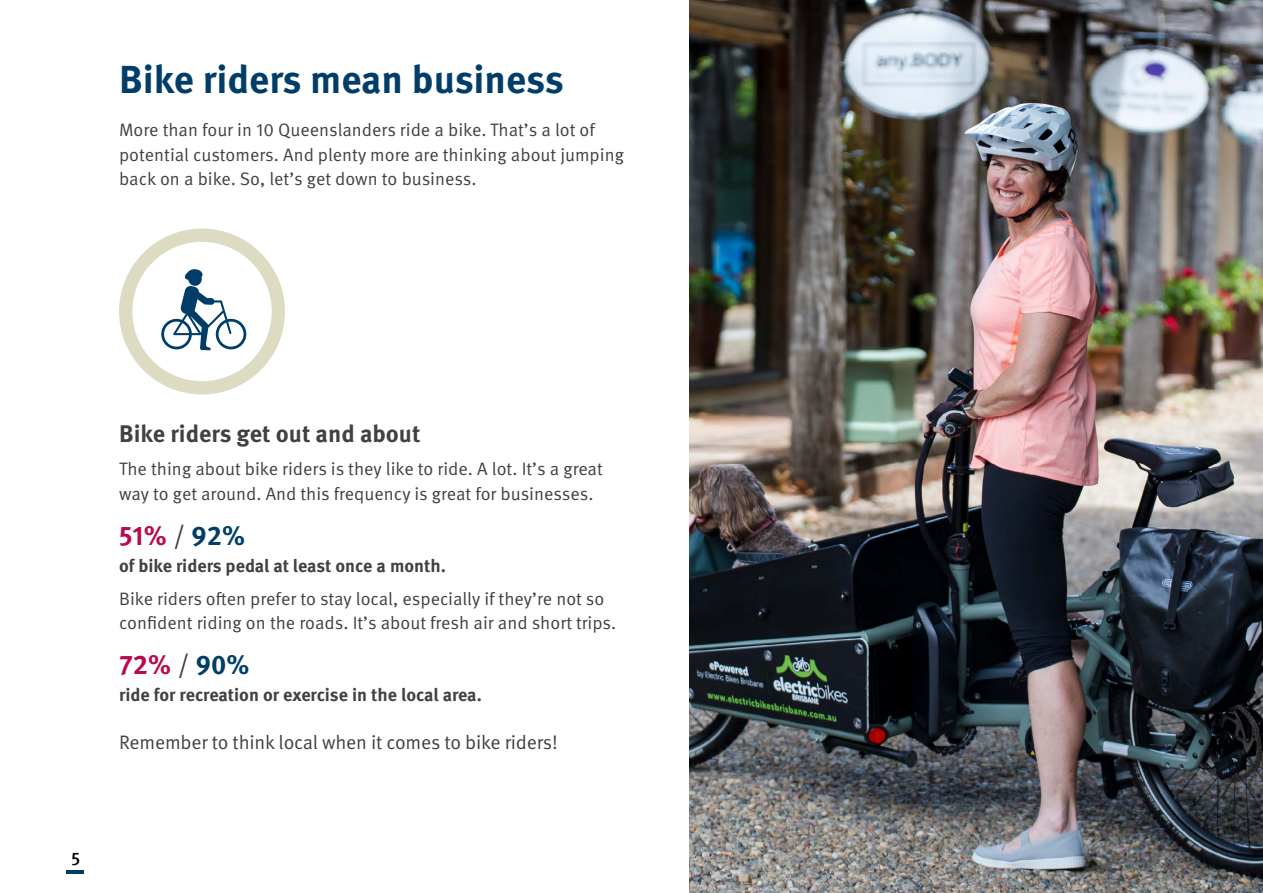
<style>
.page{position:relative;width:1263px;height:893px;background:#fff}
.page>*{position:absolute;margin:0;border:0;box-sizing:border-box;transform-origin:0 0}
.t1{font:700 39px "Meta Pro";letter-spacing:-.005em;color:#003e69}
.t2{font:700 27px "Meta Pro";color:#b80b4d}
.t3{font:700 24px "Meta Pro";color:#414042}
.t4{font:19.5px "Meta Pro Norm";letter-spacing:-.01em;color:#414042}
.t5{font:18px/24.6px "Meta Pro Norm";color:#414042}
.t6{font:700 18px "Meta Pro";color:#414042}
.t7{font:500 18px "Meta Pro";color:#000}
.s1{font-family:"Meta Pro Norm";font-weight:400;color:#414042}
.s2{color:#003e69}
</style>
<div class="page">
<svg style="left:126px;top:235px;width:152px;height:153px"></svg>
<div style="left:119px;top:229px;width:166px;height:165px;border:13px solid #dedbc3;border-radius:50%"></div>
<svg style="left:161px;top:269px;width:85px;height:81px"></svg>
<img style="left:690px;top:0;width:573px;height:893px">
<hr style="left:67px;top:870px;width:17px;height:3px;background:#003e69">
<p class="t1" style="left:119px;top:49px;width:446px">Bike riders mean business</p>
<p class="t5" style="left:119px;top:117px;width:506px">More than four in 10 Queenslanders ride a bike. That’s a lot of potential customers. And plenty more are thinking about jumping back on a bike. So, let’s get down to business.</p>
<p class="t3" style="left:119px;top:415px;width:303px">Bike riders get out and about</p>
<p class="t5" style="left:119px;top:456px;width:485px">The thing about bike riders is they like to ride. A lot. It’s a great way to get around. And this frequency is great for businesses.</p>
<p class="t2" style="left:119px;top:514px;width:128px">51% <span class="s1">/</span> <span class="s2">92%</span></p>
<p class="t6" style="left:119px;top:551px;width:328px">of bike riders pedal at least once a month.</p>
<p class="t5" style="left:119px;top:585px;width:499px">Bike riders often prefer to stay local, especially if they’re not so confident riding on the roads. It’s about fresh air and short trips.</p>
<p class="t2" style="left:119px;top:643px;width:132px">72% <span class="s1">/</span> <span class="s2">90%</span></p>
<p class="t6" style="left:119px;top:680px;width:364px">ride for recreation or exercise in the local area.</p>
<p class="t4" style="left:119px;top:727px;width:440px">Remember to think local when it comes to bike riders!</p>
<p class="t7" style="left:71px;top:842px;width:11px">5</p>
</div>
